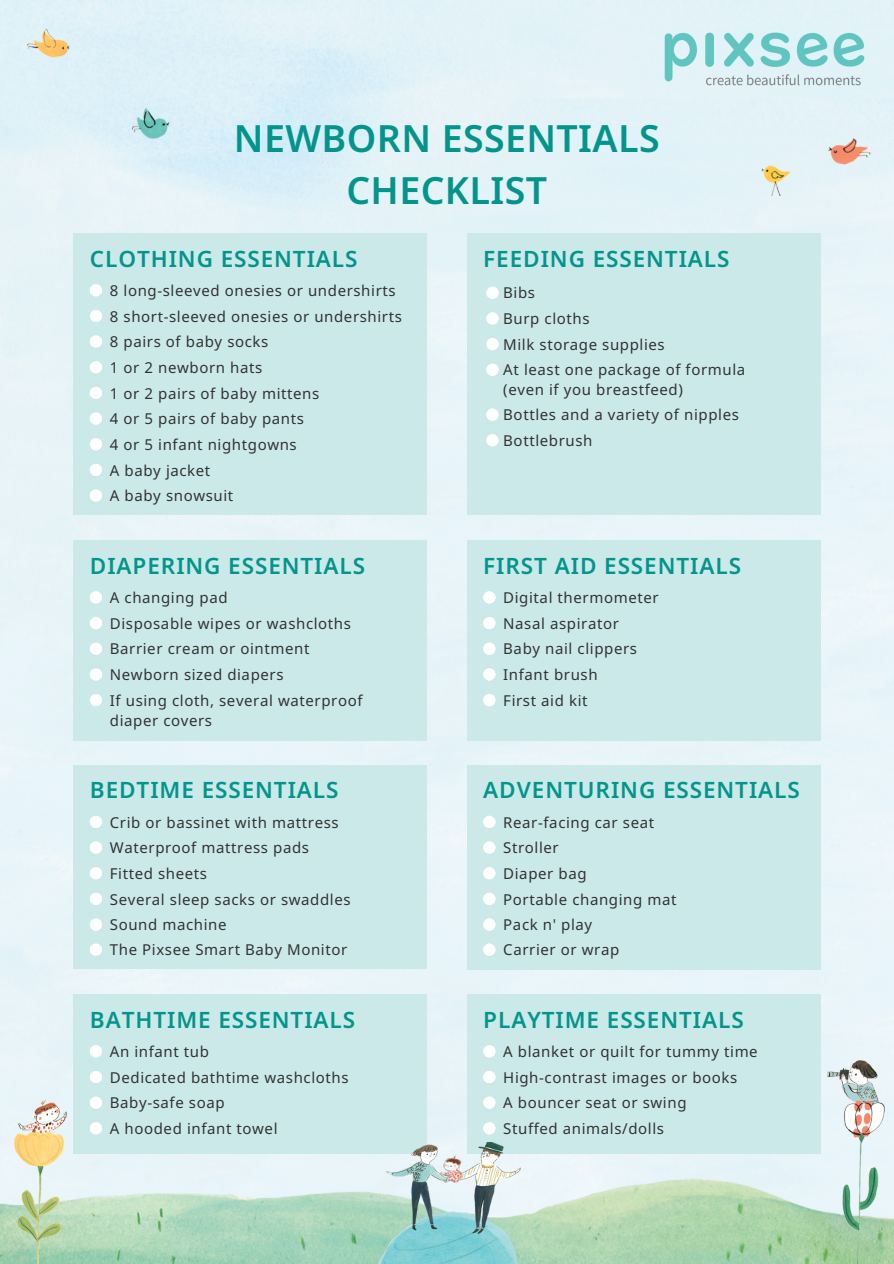
<style>
.page{position:relative;width:894px;height:1264px;background:#fff}
.page>*{position:absolute;margin:0;border:0;box-sizing:border-box;transform-origin:0 0}
.t1{font:600 37.5px/51.8px "Noto Sans";letter-spacing:.01em;color:#03958c;text-align:center}
.t2{font:600 22.5px "Noto Sans";letter-spacing:.04em;color:#03958c}
.t3{font:15px/20.2px "Noto Sans";letter-spacing:.04em;color:#323232}
</style>
<div class="page">
<img style="left:0;top:0;width:893px;height:1178px">
<div style="left:73px;top:233px;width:353px;height:281px;background:#cce9e9"></div>
<svg style="left:90px;top:284px;width:12px;height:12px"></svg>
<svg style="left:90px;top:310px;width:12px;height:12px"></svg>
<svg style="left:90px;top:335px;width:12px;height:12px"></svg>
<svg style="left:90px;top:361px;width:12px;height:12px"></svg>
<svg style="left:90px;top:387px;width:12px;height:12px"></svg>
<svg style="left:90px;top:412px;width:12px;height:12px"></svg>
<svg style="left:90px;top:438px;width:12px;height:12px"></svg>
<svg style="left:90px;top:464px;width:12px;height:12px"></svg>
<svg style="left:90px;top:489px;width:12px;height:12px"></svg>
<div style="left:466px;top:233px;width:354px;height:281px;background:#cce9e9"></div>
<svg style="left:486px;top:287px;width:12px;height:12px"></svg>
<svg style="left:486px;top:312px;width:12px;height:12px"></svg>
<svg style="left:486px;top:338px;width:12px;height:12px"></svg>
<svg style="left:486px;top:364px;width:12px;height:12px"></svg>
<svg style="left:486px;top:408px;width:12px;height:13px"></svg>
<svg style="left:486px;top:434px;width:12px;height:12px"></svg>
<div style="left:73px;top:540px;width:353px;height:200px;background:#cce9e9"></div>
<svg style="left:90px;top:591px;width:12px;height:12px"></svg>
<svg style="left:90px;top:617px;width:12px;height:12px"></svg>
<svg style="left:90px;top:642px;width:12px;height:13px"></svg>
<svg style="left:90px;top:668px;width:12px;height:12px"></svg>
<svg style="left:90px;top:694px;width:12px;height:12px"></svg>
<div style="left:73px;top:764px;width:353px;height:204px;background:#cce9e9"></div>
<svg style="left:90px;top:815px;width:12px;height:13px"></svg>
<svg style="left:90px;top:841px;width:12px;height:12px"></svg>
<svg style="left:90px;top:867px;width:12px;height:12px"></svg>
<svg style="left:90px;top:892px;width:12px;height:13px"></svg>
<svg style="left:90px;top:918px;width:12px;height:12px"></svg>
<svg style="left:90px;top:943px;width:12px;height:12px"></svg>
<div style="left:466px;top:764px;width:354px;height:205px;background:#cce9e9"></div>
<svg style="left:483px;top:815px;width:12px;height:13px"></svg>
<svg style="left:483px;top:841px;width:12px;height:12px"></svg>
<svg style="left:483px;top:867px;width:12px;height:12px"></svg>
<svg style="left:483px;top:892px;width:12px;height:13px"></svg>
<svg style="left:483px;top:918px;width:12px;height:12px"></svg>
<svg style="left:483px;top:943px;width:12px;height:12px"></svg>
<div style="left:466px;top:540px;width:354px;height:200px;background:#cce9e9"></div>
<svg style="left:483px;top:591px;width:12px;height:12px"></svg>
<svg style="left:483px;top:617px;width:12px;height:12px"></svg>
<svg style="left:483px;top:642px;width:12px;height:13px"></svg>
<svg style="left:483px;top:668px;width:12px;height:12px"></svg>
<svg style="left:483px;top:694px;width:12px;height:12px"></svg>
<div style="left:466px;top:994px;width:354px;height:159px;background:#cce9e9"></div>
<svg style="left:483px;top:1045px;width:12px;height:12px"></svg>
<svg style="left:483px;top:1071px;width:12px;height:12px"></svg>
<svg style="left:483px;top:1096px;width:12px;height:12px"></svg>
<svg style="left:483px;top:1122px;width:12px;height:12px"></svg>
<div style="left:73px;top:994px;width:353px;height:159px;background:#cce9e9"></div>
<svg style="left:90px;top:1045px;width:12px;height:12px"></svg>
<svg style="left:90px;top:1071px;width:12px;height:12px"></svg>
<svg style="left:90px;top:1096px;width:12px;height:12px"></svg>
<svg style="left:90px;top:1122px;width:12px;height:12px"></svg>
<img style="left:79px;top:1178px;width:814px;height:85px">
<img style="left:27px;top:30px;width:216px;height:119px">
<img style="left:738px;top:127px;width:131px;height:68px">
<img style="left:634px;top:0;width:259px;height:115px">
<img style="left:827px;top:1060px;width:56px;height:203px">
<img style="left:0;top:1075px;width:79px;height:188px">
<img style="left:373px;top:1142px;width:147px;height:121px">
<img style="left:437px;top:1154px;width:29px;height:30px">
<p class="t1" style="left:234px;top:111px;width:427px">NEWBORN ESSENTIALS<br>CHECKLIST</p>
<p class="t2" style="left:90px;top:243px;width:269px">CLOTHING ESSENTIALS</p>
<p class="t2" style="left:483px;top:243px;width:248px">FEEDING ESSENTIALS</p>
<p class="t3" style="left:110px;top:280px;width:287px">8 long-sleeved onesies or undershirts</p>
<p class="t3" style="left:503px;top:282px;width:33px">Bibs</p>
<h1 class="t3" style="left:110px;top:305px;width:293px">8 short-sleeved onesies or undershirts</h1>
<p class="t3" style="left:110px;top:331px;width:160px">8 pairs of baby socks</p>
<h2 class="t3" style="left:110px;top:357px;width:154px">1 or 2 newborn hats</h2>
<p class="t3" style="left:110px;top:382px;width:211px">1 or 2 pairs of baby mittens</p>
<p class="t3" style="left:110px;top:408px;width:195px">4 or 5 pairs of baby pants</p>
<p class="t3" style="left:110px;top:434px;width:188px">4 or 5 infant nightgowns</p>
<p class="t3" style="left:110px;top:459px;width:102px">A baby jacket</p>
<p class="t3" style="left:110px;top:485px;width:125px">A baby snowsuit</p>
<p class="t3" style="left:503px;top:308px;width:88px">Burp cloths</p>
<p class="t3" style="left:503px;top:334px;width:163px">Milk storage supplies</p>
<h2 class="t3" style="left:503px;top:359px;width:243px">At least one package of formula (even if you breastfeed)</h2>
<p class="t3" style="left:503px;top:404px;width:237px">Bottles and a variety of nipples</p>
<p class="t3" style="left:503px;top:430px;width:91px">Bottlebrush</p>
<p class="t2" style="left:90px;top:550px;width:277px">DIAPERING ESSENTIALS</p>
<p class="t2" style="left:483px;top:550px;width:259px">FIRST AID ESSENTIALS</p>
<p class="t3" style="left:110px;top:587px;width:119px">A changing pad</p>
<p class="t3" style="left:503px;top:587px;width:157px">Digital thermometer</p>
<p class="t3" style="left:110px;top:612px;width:242px">Disposable wipes or washcloths</p>
<h2 class="t3" style="left:110px;top:638px;width:201px">Barrier cream or ointment</h2>
<p class="t3" style="left:110px;top:664px;width:175px">Newborn sized diapers</p>
<p class="t3" style="left:110px;top:689px;width:254px">If using cloth, several waterproof diaper covers</p>
<h2 class="t3" style="left:503px;top:612px;width:117px">Nasal aspirator</h2>
<p class="t3" style="left:503px;top:638px;width:135px">Baby nail clippers</p>
<p class="t3" style="left:503px;top:664px;width:96px">Infant brush</p>
<p class="t3" style="left:503px;top:689px;width:86px">First aid kit</p>
<p class="t2" style="left:90px;top:774px;width:250px">BEDTIME ESSENTIALS</p>
<p class="t2" style="left:483px;top:774px;width:318px">ADVENTURING ESSENTIALS</p>
<p class="t3" style="left:110px;top:811px;width:230px">Crib or bassinet with mattress</p>
<p class="t3" style="left:503px;top:811px;width:152px">Rear-facing car seat</p>
<p class="t3" style="left:110px;top:837px;width:201px">Waterproof mattress pads</p>
<p class="t3" style="left:110px;top:862px;width:99px">Fitted sheets</p>
<h2 class="t3" style="left:110px;top:888px;width:242px">Several sleep sacks or swaddles</h2>
<p class="t3" style="left:110px;top:914px;width:118px">Sound machine</p>
<p class="t3" style="left:110px;top:939px;width:239px">The Pixsee Smart Baby Monitor</p>
<h2 class="t3" style="left:503px;top:837px;width:57px">Stroller</h2>
<p class="t3" style="left:503px;top:862px;width:85px">Diaper bag</p>
<p class="t3" style="left:503px;top:888px;width:175px">Portable changing mat</p>
<p class="t3" style="left:503px;top:914px;width:90px">Pack n' play</p>
<p class="t3" style="left:503px;top:939px;width:117px">Carrier or wrap</p>
<p class="t2" style="left:90px;top:1003px;width:267px">BATHTIME ESSENTIALS</p>
<p class="t2" style="left:483px;top:1003px;width:262px">PLAYTIME ESSENTIALS</p>
<p class="t3" style="left:110px;top:1041px;width:101px">An infant tub</p>
<p class="t3" style="left:503px;top:1041px;width:256px">A blanket or quilt for tummy time</p>
<p class="t3" style="left:110px;top:1066px;width:240px">Dedicated bathtime washcloths</p>
<p class="t3" style="left:110px;top:1092px;width:116px">Baby-safe soap</p>
<h2 class="t3" style="left:110px;top:1117px;width:169px">A hooded infant towel</h2>
<h2 class="t3" style="left:503px;top:1066px;width:235px">High-contrast images or books</h2>
<p class="t3" style="left:503px;top:1092px;width:185px">A bouncer seat or swing</p>
<p class="t3" style="left:503px;top:1117px;width:162px">Stuffed animals/dolls</p>
</div>
